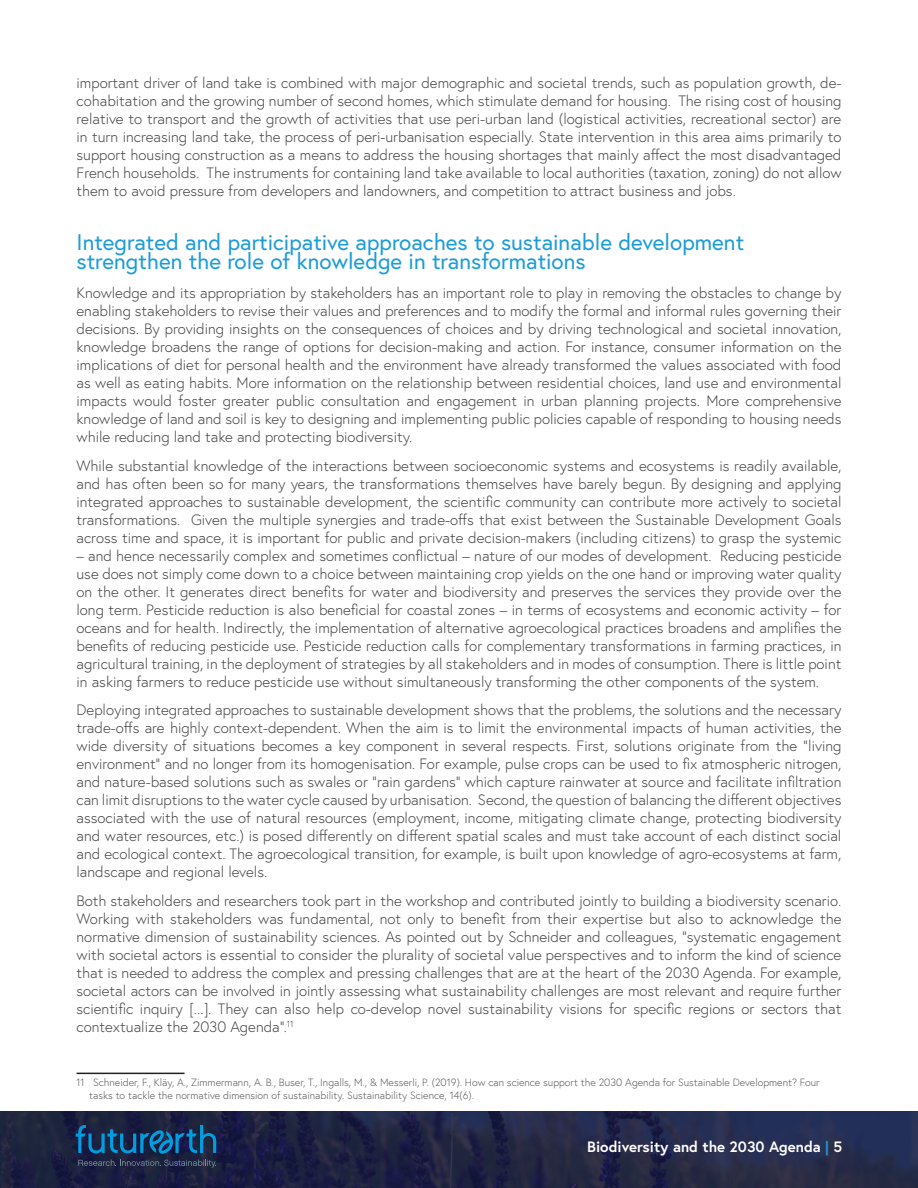
<style>
.page{position:relative;width:918px;height:1188px;background:#fff}
.page>*{position:absolute;margin:0;border:0;box-sizing:border-box;transform-origin:0 0}
.t1{font:22.5px/19.5px "Europa";color:#1d9cd8}
.Body{font:300 15px/18px "Europa";color:#434343;text-align:justify}
.t2{font:700 15px "Europa";color:#fff}
.t3{font:300 10.5px/12.6px "Europa";color:#565656}
.s1{color:#1d9cd8}
</style>
<div class="page">
<img style="left:1px;top:1112px;width:917px;height:76px">
<hr style="left:0;top:1112px;width:1px;height:76px;background:#101640">
<svg style="left:76px;top:1125px;width:140px;height:43px;background:#193d63"></svg>
<hr style="left:77px;top:1073px;width:108px;height:1px;background:#231f20">
<p class="Body" style="left:77px;top:74px;width:766px">important driver of land take is combined with major demographic and societal trends, such as population growth, de&shy;cohabitation and the growing number of second homes, which stimulate demand for housing. The rising cost of housing relative to transport and the growth of activities that use peri-urban land (logistical activities, recreational sector) are in turn increasing land take, the process of peri-urbanisation especially. State intervention in this area aims primarily to support housing construction as a means to address the housing shortages that mainly affect the most disadvantaged French households. The instruments for containing land take available to local authorities (taxation, zoning) do not allow them to avoid pressure from developers and landowners, and competition to attract business and jobs.</p>
<h2 class="t1" style="left:77px;top:232px;width:669px">Integrated and participative approaches to sustainable development strengthen the role of knowledge in transformations</h2>
<p class="Body" style="left:77px;top:283px;width:766px">Knowledge and its appropriation by stakeholders has an important role to play in removing the obstacles to change by enabling stakeholders to revise their values and preferences and to modify the formal and informal rules governing their decisions. By providing insights on the consequences of choices and by driving technological and societal innovation, knowledge broadens the range of options for decision-making and action. For instance, consumer information on the implications of diet for personal health and the environment have already transformed the values associated with food as well as eating habits. More information on the relationship between residential choices, land use and environmental impacts would foster greater public consultation and engagement in urban planning projects. More comprehensive knowledge of land and soil is key to designing and implementing public policies capable of responding to housing needs while reducing land take and protecting biodiversity.</p>
<p class="Body" style="left:77px;top:456px;width:766px">While substantial knowledge of the interactions between socioeconomic systems and ecosystems is readily available, and has often been so for many years, the transformations themselves have barely begun. By designing and applying integrated approaches to sustainable development, the scientific community can contribute more actively to societal transformations. Given the multiple synergies and trade-offs that exist between the Sustainable Development Goals across time and space, it is important for public and private decision-makers (including citizens) to grasp the systemic</p>
<p class="Body" style="left:77px;top:546px;width:767px">– and hence necessarily complex and sometimes conflictual – nature of our modes of development. Reducing pesticide use does not simply come down to a choice between maintaining crop yields on the one hand or improving water quality on the other. It generates direct benefits for water and biodiversity and preserves the services they provide over the long term. Pesticide reduction is also beneficial for coastal zones – in terms of ecosystems and economic activity – for oceans and for health. Indirectly, the implementation of alternative agroecological practices broadens and amplifies the benefits of reducing pesticide use. Pesticide reduction calls for complementary transformations in farming practices, in agricultural training, in the deployment of strategies by all stakeholders and in modes of consumption. There is little point in asking farmers to reduce pesticide use without simultaneously transforming the other components of the system.</p>
<p class="Body" style="left:77px;top:701px;width:767px">Deploying integrated approaches to sustainable development shows that the problems, the solutions and the necessary trade-offs are highly context-dependent. When the aim is to limit the environmental impacts of human activities, the wide diversity of situations becomes a key component in several respects. First, solutions originate from the “living environment” and no longer from its homogenisation. For example, pulse crops can be used to fix atmospheric nitrogen, and nature-based solutions such as swales or “rain gardens” which capture rainwater at source and facilitate infiltration can limit disruptions to the water cycle caused by urbanisation. Second, the question of balancing the different objectives associated with the use of natural resources (employment, income, mitigating climate change, protecting biodiversity and water resources, etc.) is posed differently on different spatial scales and must take account of each distinct social and ecological context. The agroecological transition, for example, is built upon knowledge of agro-ecosystems at farm, landscape and regional levels.</p>
<p class="Body" style="left:77px;top:891px;width:766px">Both stakeholders and researchers took part in the workshop and contributed jointly to building a biodiversity scenario.<br>Working with stakeholders was fundamental, not only to benefit from their expertise but also to acknowledge the normative dimension of sustainability sciences. As pointed out by Schneider and colleagues, “systematic engagement with societal actors is essential to consider the plurality of societal value perspectives and to inform the kind of science that is needed to address the complex and pressing challenges that are at the heart of the 2030 Agenda. For example, societal actors can be involved in jointly assessing what sustainability challenges are most relevant and require further scientific inquiry [...]. They can also help co-develop novel sustainability visions for specific regions or sectors that contextualize the 2030 Agenda”.<sup>11</sup></p>
<p class="t3" style="left:89px;top:1076px;width:732px;text-indent:-13px">11 Schneider, F., Kläy, A., Zimmermann, A. B., Buser, T., Ingalls, M., &amp; Messerli, P. (2019). How can science support the 2030 Agenda for Sustainable Development? Four tasks to tackle the normative dimension of sustainability. Sustainability Science, 14(6).</p>
<p class="t2" style="left:587px;top:1137px;width:257px">Biodiversity and the 2030 Agenda <span class="s1">|</span> 5</p>
</div>
